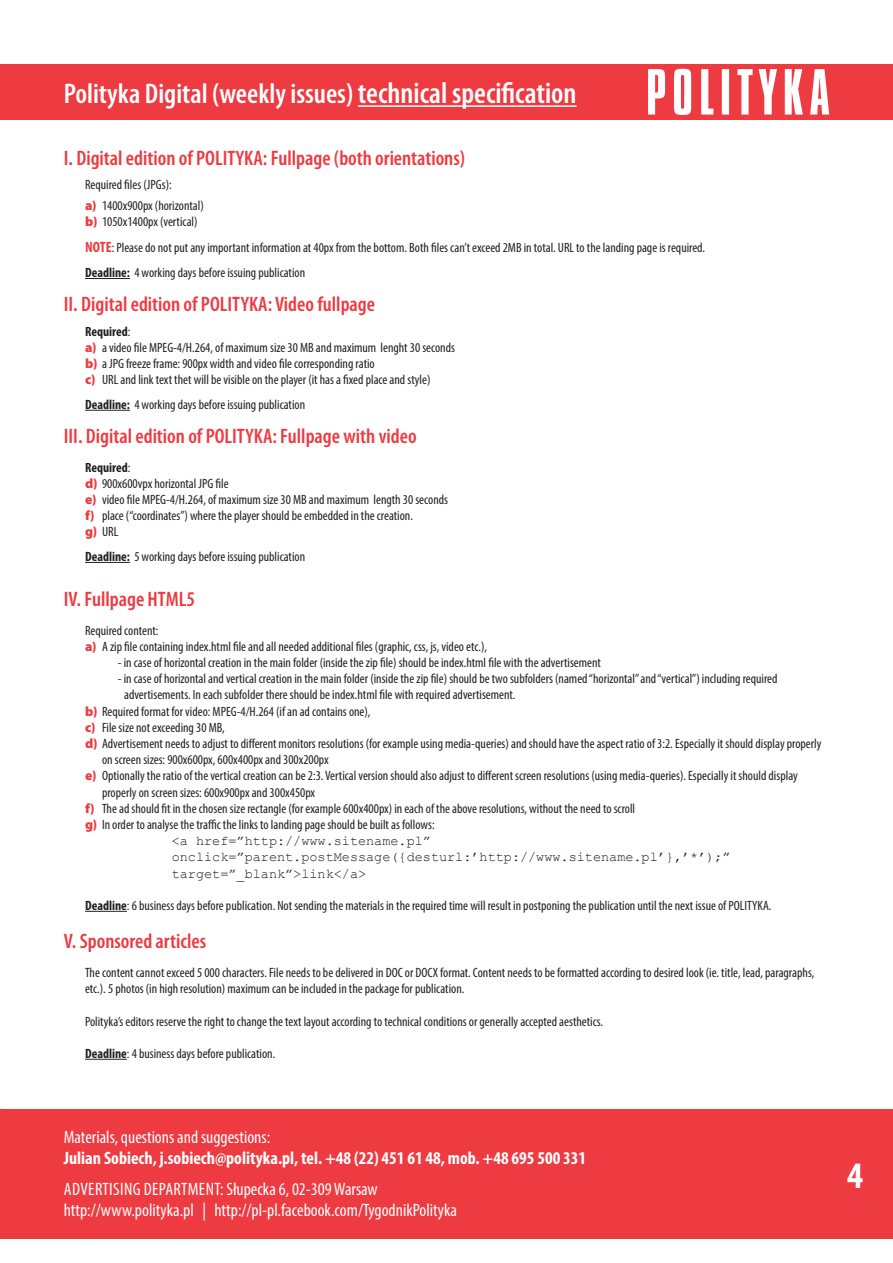
<style>
.page{position:relative;width:893px;height:1263px;background:#fff}
.page>*{position:absolute;margin:0;border:0;box-sizing:border-box;transform-origin:0 0}
.t1{font:700 condensed 37.5px "Myriad Pro";color:#fff}
.t2{font:600 condensed 28.5px "Myriad Pro";color:#fff}
.t3{font:600 condensed 21px "Myriad Pro";color:#ee3a41}
.t4{font:condensed 18px "Myriad Pro";color:#fff}
.t5{font:700 condensed 18px "Myriad Pro";color:#fff}
.t6{font:condensed 13.5px/16.2px "Myriad Pro";color:#231f20}
.t7{font:13.5px/16.2px "Courier New";color:#231f20}
.t8{font:700 condensed 13.5px "Myriad Pro";color:#231f20}
.s1{font-size:30px}
.s2{font-weight:900;font-stretch:normal;color:#ee3a41}
.s3{font-weight:700;font-size:15px;color:#ee3a41}
.s4{font-weight:700}
.s5{font-weight:400}
.s6{font-family:"Myriad Pro";font-weight:900;color:#ee3a41}
.s7{font-family:"Myriad Pro";font-stretch:condensed}
</style>
<div class="page">
<div style="left:0;top:64px;width:893px;height:55px;background:#ee3a41"></div>
<hr style="left:358px;top:105px;width:219px;height:2px;background:#fff">
<div style="left:0;top:1109px;width:893px;height:129px;background:#ee3a41"></div>
<svg style="left:648px;top:69px;width:181px;height:46px"></svg>
<hr style="left:85px;top:278px;width:45px;height:1px;background:#231f20">
<hr style="left:85px;top:410px;width:45px;height:1px;background:#231f20">
<hr style="left:85px;top:562px;width:45px;height:1px;background:#231f20">
<hr style="left:85px;top:911px;width:42px;height:1px;background:#231f20">
<hr style="left:85px;top:1059px;width:42px;height:1px;background:#231f20">
<p class="t2" style="left:64px;top:78px;width:514px">Polityka Digital (weekly issues) <span class="s1">technical specification</span></p>
<p class="t3" style="left:64px;top:146px;width:403px">I. Digital edition of POLITYKA: Fullpage (both orientations)</p>
<p class="t6" style="left:85px;top:177px;width:88px">Required files (JPGs):</p>
<p class="t6" style="left:85px;top:197px;width:120px"><span class="s2">a)</span> 1400x900px (horizontal)</p>
<p class="t6" style="left:85px;top:213px;width:114px"><span class="s2">b)</span> 1050x1400px (vertical)</p>
<p class="t6" style="left:85px;top:240px;width:621px"><span class="s3">NOTE</span>: Please do not put any important information at 40px from the bottom. Both files can’t exceed 2MB in total. URL to the landing page is required.</p>
<p class="t6" style="left:85px;top:264px;width:222px"><span class="s4">Deadline:</span> 4 working days before issuing publication</p>
<p class="t3" style="left:64px;top:292px;width:313px">II. Digital edition of POLITYKA: Video fullpage</p>
<p class="t8" style="left:85px;top:323px;width:47px">Required<span class="s5">:</span></p>
<p class="t6" style="left:85px;top:339px;width:372px"><span class="s2">a)</span> a video file MPEG-4/H.264, of maximum size 30 MB and maximum lenght 30 seconds</p>
<p class="t6" style="left:85px;top:355px;width:291px"><span class="s2">b)</span> a JPG freeze frame: 900px width and video file corresponding ratio</p>
<p class="t6" style="left:85px;top:371px;width:347px"><span class="s2">c)</span> URL and link text thet will be visible on the player (it has a fixed place and style)</p>
<p class="t6" style="left:85px;top:396px;width:222px"><span class="s4">Deadline:</span> 4 working days before issuing publication</p>
<p class="t3" style="left:64px;top:424px;width:354px">III. Digital edition of POLITYKA: Fullpage with video</p>
<p class="t8" style="left:85px;top:459px;width:47px">Required<span class="s5">:</span></p>
<p class="t6" style="left:85px;top:475px;width:145px"><span class="s2">d)</span> 900x600vpx horizontal JPG file</p>
<p class="t6" style="left:85px;top:491px;width:365px"><span class="s2">e)</span> video file MPEG-4/H.264, of maximum size 30 MB and maximum length 30 seconds</p>
<p class="t6" style="left:85px;top:507px;width:329px"><span class="s2">f)</span> place (“coordinates”) where the player should be embedded in the creation.</p>
<p class="t6" style="left:85px;top:524px;width:35px"><span class="s2">g)</span> URL</p>
<p class="t6" style="left:85px;top:548px;width:222px"><span class="s4">Deadline:</span> 5 working days before issuing publication</p>
<p class="t3" style="left:64px;top:587px;width:133px">IV. Fullpage HTML5</p>
<p class="t6" style="left:85px;top:622px;width:75px">Required content:</p>
<p class="t6" style="left:85px;top:638px;width:403px"><span class="s2">a)</span> A zip file containing index.html file and all needed additional files (graphic, css, js, video etc.),</p>
<p class="t6" style="left:118px;top:654px;width:485px">- in case of horizontal creation in the main folder (inside the zip file) should be index.html file with the advertisement</p>
<p class="t6" style="left:124px;top:670px;width:655px;text-indent:-6px">- in case of horizontal and vertical creation in the main folder (inside the zip file) should be two subfolders (named “horizontal” and “vertical”) including required advertisements. In each subfolder there should be index.html file with required advertisement.</p>
<p class="t6" style="left:85px;top:703px;width:287px"><span class="s2">b)</span> Required format for video: MPEG-4/H.264 (if an ad contains one),</p>
<p class="t6" style="left:85px;top:719px;width:141px"><span class="s2">c)</span> File size not exceeding 30 MB,</p>
<p class="t6" style="left:102px;top:735px;width:721px;text-indent:-17px"><span class="s2">d)</span> Advertisement needs to adjust to different monitors resolutions (for example using media-queries) and should have the aspect ratio of 3:2. Especially it should display properly on screen sizes: 900x600px, 600x400px and 300x200px</p>
<p class="t6" style="left:102px;top:768px;width:697px;text-indent:-17px"><span class="s2">e)</span> Optionally the ratio of the vertical creation can be 2:3. Vertical version should also adjust to different screen resolutions (using media-queries). Especially it should display properly on screen sizes: 600x900px and 300x450px</p>
<p class="t6" style="left:85px;top:800px;width:552px"><span class="s2">f)</span> The ad should fit in the chosen size rectangle (for example 600x400px) in each of the above resolutions, without the need to scroll</p>
<p class="t7" style="left:172px;top:816px;width:560px;text-indent:-87px"><span class="s6">g)</span> <span class="s7">In order to analyse the traffic the links to landing page should be built as follows:<br></span>&lt;a href=”http://www.sitename.pl” onclick=”parent.postMessage({desturl:’http://www.sitename.pl’},’*’);” target=”_blank”&gt;link&lt;/a&gt;</p>
<p class="t6" style="left:85px;top:897px;width:688px"><span class="s4">Deadline</span>: 6 business days before publication. Not sending the materials in the required time will result in postponing the publication until the next issue of POLITYKA.</p>
<p class="t3" style="left:64px;top:929px;width:144px">V. Sponsored articles</p>
<p class="t6" style="left:85px;top:964px;width:731px">The content cannot exceed 5 000 characters. File needs to be delivered in DOC or DOCX format. Content needs to be formatted according to desired look (ie. title, lead, paragraphs, etc.). 5 photos (in high resolution) maximum can be included in the package for publication.</p>
<p class="t6" style="left:85px;top:1013px;width:520px">Polityka’s editors reserve the right to change the text layout according to technical conditions or generally accepted aesthetics.</p>
<p class="t6" style="left:85px;top:1045px;width:192px"><span class="s4">Deadline</span>: 4 business days before publication.</p>
<p class="t4" style="left:64px;top:1126px;width:208px">Materials, questions and suggestions:</p>
<p class="t5" style="left:64px;top:1147px;width:524px">Julian Sobiech, j.sobiech@polityka.pl, tel. +48 (22) 451 61 48, mob. +48 695 500 331</p>
<p class="t4" style="left:64px;top:1178px;width:315px">ADVERTISING DEPARTMENT: Słupecka 6, 02-309 Warsaw</p>
<p class="t4" style="left:64px;top:1199px;width:395px">http://www.polityka.pl | http://pl-pl.facebook.com/TygodnikPolityka</p>
<p class="t1" style="left:847px;top:1152px;width:17px">4</p>
</div>
